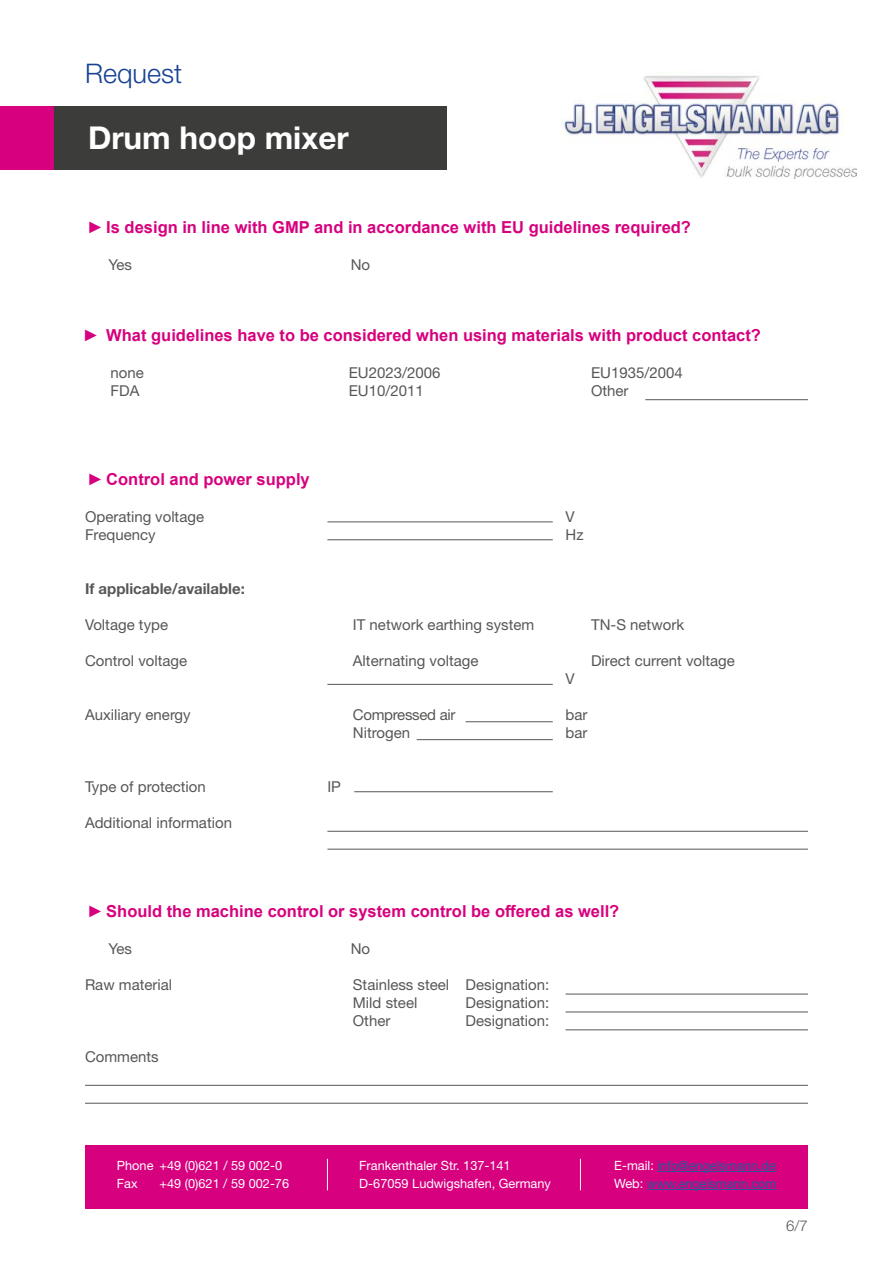
<style>
.page{position:relative;width:893px;height:1263px;background:#fff}
.page>*{position:absolute;margin:0;border:0;box-sizing:border-box;transform-origin:0 0}
.t1{font:700 31.5px "Helvetica Neue LT Std";color:#fff}
.t2{font:300 27px "Helvetica Neue LT Std";color:#164194}
.t3{font:700 16.5px "Arial";color:#d7007e}
.t4{font:15px/18px "Helvetica Neue LT Std";color:#575756}
.t5{font:700 15px "Helvetica Neue LT Std";color:#575756}
.t6{font:15px "Helvetica Neue LT Std";letter-spacing:-.02em;color:#575756}
.t7{font:300 15px "Helvetica Neue LT Std";color:#575756}
.t8{font:12.75px/18px "Helvetica Neue LT Std";color:#fff}
.t9{font:12.75px/18px "Helvetica Neue LT Std";color:#275b9b}
.s1{color:#fff}
</style>
<div class="page">
<div style="left:54px;top:106px;width:392px;height:64px;background:#3c3c3b"></div>
<div style="left:0;top:106px;width:54px;height:64px;background:#d7007e"></div>
<div style="left:85px;top:1145px;width:723px;height:64px;background:#d7007e"></div>
<hr style="left:327px;top:1159px;width:1px;height:31px;background:#fff">
<hr style="left:580px;top:1159px;width:1px;height:31px;background:#fff">
<hr style="left:657px;top:1171px;width:119px;height:1px;background:#275b9b">
<hr style="left:647px;top:1189px;width:129px;height:1px;background:#275b9b">
<img style="left:561px;top:75px;width:296px;height:104px">
<hr style="left:327px;top:521px;width:226px;height:1px;background:#575756">
<hr style="left:327px;top:539px;width:226px;height:1px;background:#575756">
<hr style="left:327px;top:684px;width:226px;height:1px;background:#575756">
<hr style="left:466px;top:721px;width:87px;height:1px;background:#575756">
<hr style="left:417px;top:739px;width:136px;height:1px;background:#575756">
<hr style="left:354px;top:791px;width:199px;height:1px;background:#575756">
<hr style="left:327px;top:831px;width:481px;height:1px;background:#575756">
<hr style="left:327px;top:849px;width:481px;height:1px;background:#575756">
<hr style="left:566px;top:994px;width:242px;height:1px;background:#575756">
<hr style="left:566px;top:1011px;width:242px;height:1px;background:#575756">
<hr style="left:566px;top:1029px;width:242px;height:1px;background:#575756">
<hr style="left:85px;top:1085px;width:723px;height:1px;background:#575756">
<hr style="left:85px;top:1103px;width:723px;height:1px;background:#575756">
<hr style="left:645px;top:399px;width:163px;height:1px;background:#575756">
<h2 class="t2" style="left:85px;top:57px;width:99px">Request</h2>
<h1 class="t1" style="left:88px;top:119px;width:262px">Drum hoop mixer</h1>
<p class="t3" style="left:87px;top:215px;width:605px">► Is design in line with GMP and in accordance with EU guidelines required?</p>
<p class="t4" style="left:108px;top:255px;width:25px">Yes</p>
<p class="t4" style="left:351px;top:255px;width:21px">No</p>
<p class="t3" style="left:83px;top:323px;width:679px">► What guidelines have to be considered when using materials with product contact?</p>
<p class="t4" style="left:111px;top:363px;width:35px">none<br>FDA</p>
<p class="t4" style="left:349px;top:363px;width:93px">EU2023/2006</p>
<p class="t4" style="left:591px;top:363px;width:93px">EU1935/2004</p>
<p class="t4" style="left:349px;top:381px;width:77px">EU10/2011</p>
<p class="t4" style="left:591px;top:381px;width:39px">Other</p>
<p class="t3" style="left:87px;top:467px;width:224px">► Control and power supply</p>
<p class="t4" style="left:85px;top:507px;width:121px">Operating voltage<br>Frequency</p>
<p class="t5" style="left:85px;top:579px;width:161px">If applicable/available:</p>
<p class="t4" style="left:85px;top:615px;width:85px">Voltage type</p>
<p class="t4" style="left:85px;top:651px;width:104px">Control voltage</p>
<p class="t4" style="left:85px;top:705px;width:107px">Auxiliary energy</p>
<p class="t4" style="left:85px;top:777px;width:122px">Type of protection</p>
<p class="t4" style="left:85px;top:813px;width:148px">Additional information</p>
<p class="t4" style="left:353px;top:615px;width:183px">IT network earthing system</p>
<p class="t4" style="left:353px;top:651px;width:127px">Alternating voltage</p>
<p class="t6" style="left:353px;top:706px;width:104px">Compressed air</p>
<p class="t4" style="left:353px;top:723px;width:59px">Nitrogen</p>
<p class="t4" style="left:327px;top:777px;width:15px">IP</p>
<p class="t4" style="left:566px;top:507px;width:20px">V<br>Hz</p>
<p class="t4" style="left:566px;top:669px;width:11px">V</p>
<p class="t4" style="left:591px;top:615px;width:95px">TN-S network</p>
<p class="t4" style="left:591px;top:651px;width:145px">Direct current voltage</p>
<p class="t4" style="left:566px;top:705px;width:23px">bar</p>
<p class="t4" style="left:566px;top:723px;width:23px">bar</p>
<p class="t3" style="left:87px;top:899px;width:534px">► Should the machine control or system control be offered as well?</p>
<p class="t4" style="left:108px;top:939px;width:25px">Yes</p>
<p class="t4" style="left:351px;top:939px;width:21px">No</p>
<p class="t4" style="left:85px;top:975px;width:89px">Raw material</p>
<p class="t4" style="left:353px;top:975px;width:98px">Stainless steel<br>Mild steel<br>Other</p>
<p class="t4" style="left:466px;top:975px;width:85px;text-align:justify">Designation:<br>Designation:<br>Designation:</p>
<p class="t4" style="left:85px;top:1047px;width:75px">Comments</p>
<p class="t8" style="left:117px;top:1156px;width:167px">Phone +49 (0)621 / 59 002-0<br>Fax</p>
<p class="t8" style="left:159px;top:1174px;width:131px">+49 (0)621 / 59 002-76</p>
<p class="t8" style="left:359px;top:1156px;width:193px">Frankenthaler Str. 137-141<br>D-67059 Ludwigshafen, Germany</p>
<p class="t9" style="left:614px;top:1156px;width:164px"><span class="s1">E-mail:</span> info@engelsmann.de<br><span class="s1">Web:</span> www.engelsmann.com</p>
<p class="t7" style="left:786px;top:1217px;width:23px">6/7</p>
</div>
